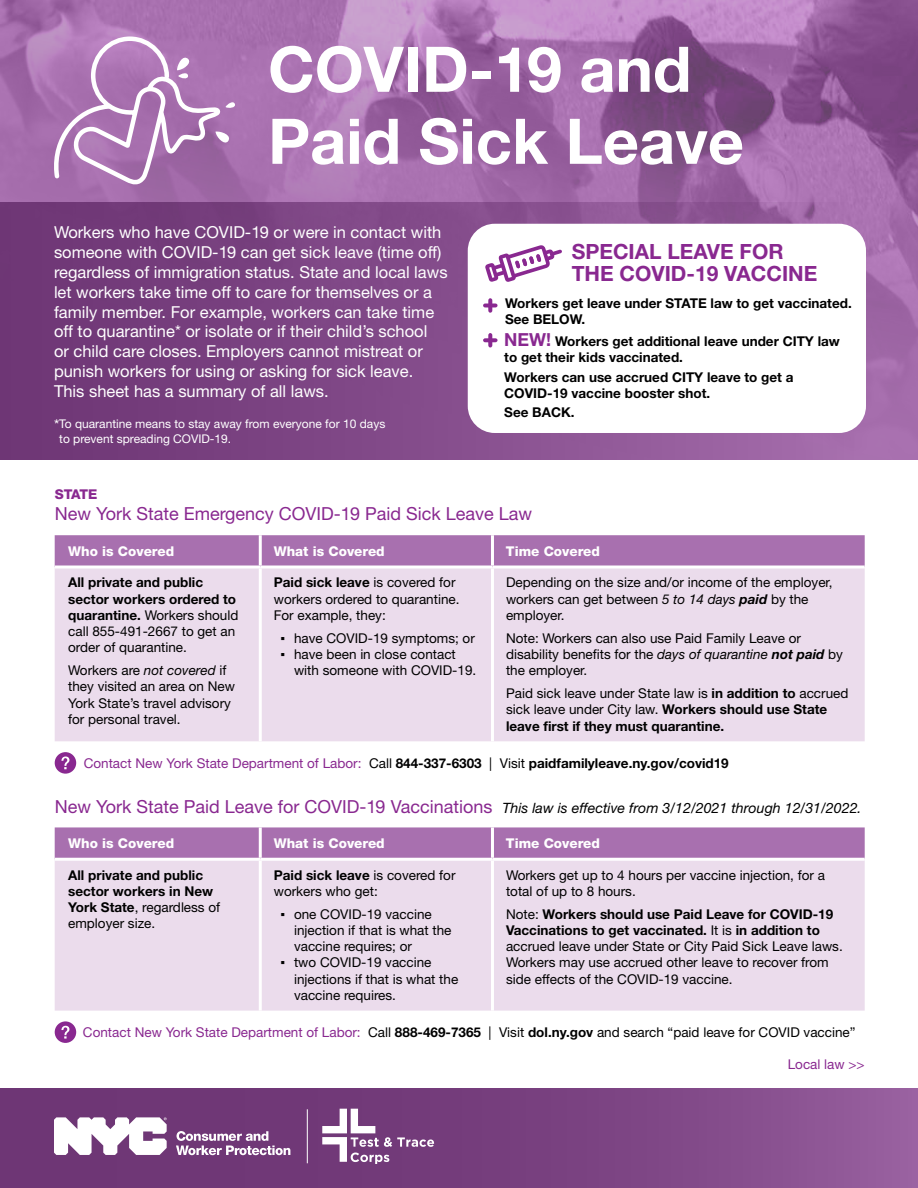
<style>
.page{position:relative;width:918px;height:1188px;background:#fff}
.page>*{position:absolute;margin:0;border:0;box-sizing:border-box;transform-origin:0 0}
.t1{font:700 63px/72px "Helvetica Neue LT Std";color:#fff}
.t2{font:700 21px/22.5px "Helvetica Neue LT Std";color:#892890}
.t3{font:18px "Helvetica Neue LT Std";color:#892890}
.t4{font:16.5px/19.8px "Helvetica Neue LT Std";color:#fff}
.t5{font:italic 14.25px "Helvetica Neue LT Std";color:#000}
.t6{font:13.5px/16.2px "Helvetica Neue LT Std";color:#000}
.t7{font:700 13.5px/16.2px "Helvetica Neue LT Std";color:#000}
.t8{font:800 13.5px "Helvetica Neue LT Std";color:#fff}
.t9{font:13.5px "Helvetica Neue LT Std";color:#892890}
.t10{font:800 13.5px "Helvetica Neue LT Std";letter-spacing:-.045em;color:#892890}
.t11{font:12px/14.4px "Helvetica Neue LT Std";color:#fff}
.s1{font-size:15px}
.s2{font-size:18px;color:#892890}
.s3{font-weight:700}
.s4{font-style:italic}
.s5{font-weight:700;font-style:italic}
.s6{font-weight:400}
.s7{font-weight:400;color:#892890}
.s8{font-style:normal;font-size:18px;color:#892890}
.s9{font-family:"Arial"}
.s10{color:#892890}
</style>
<div class="page">
<div style="left:0;top:1081px;width:918px;height:107px;background:linear-gradient(to right,#652e6c,#8e5695)"></div>
<svg style="left:176px;top:1131px;width:114px;height:24px"></svg>
<svg style="left:54px;top:1117px;width:113px;height:38px"></svg>
<hr style="left:307px;top:1109px;width:1px;height:54px;background:#fff">
<svg style="left:322px;top:1109px;width:112px;height:55px"></svg>
<img style="left:0;top:0;width:918px;height:460px">
<div style="left:0;top:202px;width:878px;height:312px;background:linear-gradient(to right,#6a3271,#a26aa9)"></div>
<div style="left:0;top:460px;width:918px;height:628px;background:#fff"></div>
<div style="left:55px;top:535px;width:810px;height:31px;background:#a870af"></div>
<div style="left:55px;top:569px;width:810px;height:172px;background:#ebdcec"></div>
<hr style="left:259px;top:569px;width:3px;height:172px;background:#fff">
<hr style="left:491px;top:569px;width:3px;height:172px;background:#fff">
<hr style="left:259px;top:535px;width:3px;height:31px;background:#fff">
<hr style="left:491px;top:535px;width:3px;height:31px;background:#fff">
<div style="left:55px;top:752px;width:21px;height:22px;background:#892890;border-radius:50%"></div>
<svg style="left:61px;top:756px;width:8px;height:13px"></svg>
<div style="left:55px;top:827px;width:810px;height:31px;background:#a870af"></div>
<div style="left:55px;top:861px;width:810px;height:150px;background:#ebdcec"></div>
<hr style="left:259px;top:861px;width:3px;height:150px;background:#fff">
<hr style="left:491px;top:861px;width:3px;height:150px;background:#fff">
<hr style="left:259px;top:827px;width:3px;height:31px;background:#fff">
<hr style="left:491px;top:827px;width:3px;height:31px;background:#fff">
<div style="left:55px;top:1021px;width:21px;height:22px;background:#892890;border-radius:50%"></div>
<svg style="left:61px;top:1026px;width:8px;height:13px"></svg>
<div style="left:468px;top:224px;width:398px;height:209px;background:#fff;border-radius:27px"></div>
<svg style="left:485px;top:245px;width:77px;height:37px"></svg>
<svg style="left:483px;top:298px;width:15px;height:15px"></svg>
<svg style="left:483px;top:333px;width:15px;height:14px"></svg>
<svg style="left:53px;top:34px;width:183px;height:155px;background:#b382b9"></svg>
<h1 class="t1" style="left:268px;top:32px;width:478px">COVID-19 and<br>Paid Sick Leave</h1>
<p class="t4" style="left:54px;top:222px;width:395px">Workers who have COVID-19 or were in contact with someone with COVID-19 can get sick leave (time off) regardless of immigration status. State and local laws let workers take time off to care for themselves or a family member. For example, workers can take time off to quarantine* or isolate or if their child’s school<br>or child care closes. Employers cannot mistreat or punish workers for using or asking for sick leave.<br>This sheet has a summary of all laws.</p>
<p class="t11" style="left:59px;top:417px;width:328px;text-indent:-5px"><span class="s1">*</span>To quarantine means to stay away from everyone for 10 days to prevent spreading COVID-19.</p>
<h2 class="t2" style="left:572px;top:239px;width:247px">SPECIAL LEAVE FOR<br>THE COVID-19 VACCINE</h2>
<p class="t7" style="left:505px;top:295px;width:348px">Workers get leave under STATE law to get vaccinated.<br>See BELOW.</p>
<p class="t7" style="left:504px;top:333px;width:337px"><span class="s2">NEW!</span> Workers get additional leave under CITY law to get their kids vaccinated.</p>
<p class="t7" style="left:504px;top:368px;width:291px">Workers can use accrued CITY leave to get a<br>COVID-19 vaccine booster shot.</p>
<p class="t7" style="left:504px;top:404px;width:72px">See BACK.</p>
<p class="t10" style="left:55px;top:486px;width:44px">STATE</p>
<h3 class="t3" style="left:55px;top:503px;width:479px">New York State Emergency COVID-19 Paid Sick Leave Law</h3>
<p class="t8" style="left:68px;top:543px;width:108px">Who is Covered</p>
<p class="t8" style="left:274px;top:543px;width:113px">What is Covered</p>
<p class="t8" style="left:506px;top:543px;width:95px">Time Covered</p>
<p class="t6" style="left:68px;top:574px;width:172px"><span class="s3">All private and public sector workers ordered to quarantine.</span> Workers should call 855-491-2667 to get an order of quarantine.</p>
<p class="t6" style="left:68px;top:662px;width:168px">Workers are <span class="s4">not covered</span> if they visited an area on New<br>York State’s travel advisory for personal travel.</p>
<p class="t6" style="left:506px;top:574px;width:328px">Depending on the size and/or income of the employer, workers can get between <span class="s4">5 to 14 days</span> <span class="s5">paid</span> by the employer.</p>
<p class="t6" style="left:506px;top:630px;width:339px">Note: Workers can also use Paid Family Leave or disability benefits for the <span class="s4">days of quarantine</span> <span class="s5">not paid</span> by the employer.</p>
<p class="t7" style="left:506px;top:685px;width:344px"><span class="s6">Paid sick leave under State law is</span> in addition to <span class="s6">accrued sick leave under City law.</span> Workers should use State leave first if they must quarantine.</p>
<p class="t7" style="left:84px;top:754px;width:647px"><span class="s7">Contact New York State Department of Labor:</span> <span class="s6">Call</span> 844-337-6303 <span class="s6">| Visit</span> paidfamilyleave.ny.gov/covid19</p>
<p class="t5" style="left:55px;top:799px;width:808px"><span class="s8">New York State Paid Leave for COVID-19 Vaccinations</span> This law is effective from 3/12/2021 through 12/31/2022.</p>
<p class="t8" style="left:68px;top:835px;width:108px">Who is Covered</p>
<p class="t8" style="left:274px;top:835px;width:113px">What is Covered</p>
<p class="t8" style="left:506px;top:835px;width:95px">Time Covered</p>
<p class="t7" style="left:68px;top:866px;width:154px">All private and public sector workers in New<br>York State<span class="s6">, regardless of employer size.</span></p>
<p class="t6" style="left:274px;top:867px;width:183px"><span class="s3">Paid sick leave</span> is covered for workers who get:</p>
<p class="t6" style="left:274px;top:574px;width:187px"><span class="s3">Paid sick leave</span> is covered for workers ordered to quarantine.<br>For example, they:</p>
<p class="t6" style="left:281px;top:630px;width:196px"><span class="s9">▪</span> have COVID-19 symptoms; or</p>
<p class="t6" style="left:294px;top:646px;width:184px;text-indent:-14px"><span class="s9">▪</span> have been in close contact with someone with COVID-19.</p>
<p class="t6" style="left:506px;top:867px;width:321px">Workers get up to 4 hours per vaccine injection, for a total of up to 8 hours.</p>
<p class="t6" style="left:506px;top:906px;width:338px">Note: <span class="s3">Workers should use Paid Leave for COVID-19<br>Vaccinations to get vaccinated.</span> It is <span class="s3">in addition to </span>accrued leave under State or City Paid Sick Leave laws.<br>Workers may use accrued other leave to recover from side effects of the COVID-19 vaccine.</p>
<p class="t6" style="left:294px;top:906px;width:159px;text-indent:-14px"><span class="s9">▪</span> one COVID-19 vaccine injection if that is what the vaccine requires; or</p>
<p class="t6" style="left:294px;top:954px;width:166px;text-indent:-14px"><span class="s9">▪</span> two COVID-19 vaccine injections if that is what the vaccine requires.</p>
<p class="t6" style="left:83px;top:1024px;width:774px"><span class="s10">Contact New York State Department of Labor:</span> Call <span class="s3">888-469-7365</span> | Visit <span class="s3">dol.ny.gov</span> and search “paid leave for COVID vaccine”</p>
<p class="t9" style="left:788px;top:1057px;width:78px">Local law &gt;&gt;</p>
</div>
